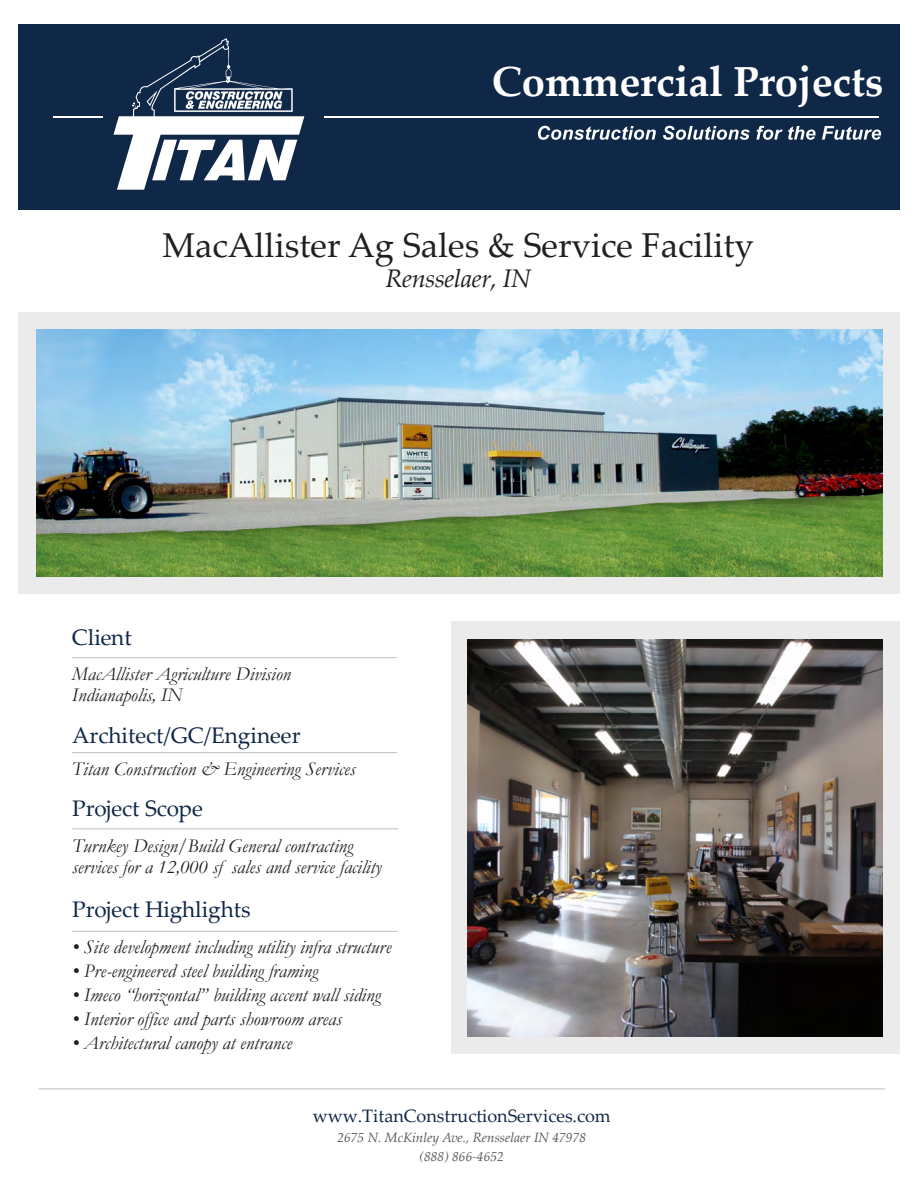
<style>
.page{position:relative;width:918px;height:1188px;background:#fff}
.page>*{position:absolute;margin:0;border:0;box-sizing:border-box;transform-origin:0 0}
.t1{font:700 42px "Palatino Linotype";letter-spacing:-.005em;color:#fff}
.t2{font:34.5px "Palatino Linotype";color:#231f20}
.t3{font:italic 25.5px "Palatino Linotype";letter-spacing:-.015em;color:#231f20}
.t4{font:22.5px "Palatino Linotype";color:#102847}
.t5{font:italic 19.5px/21px "Garamond";color:#231f20}
.t6{font:18px "Palatino Linotype";color:#102847}
.t7{font:italic 13.5px/19.5px "Palatino Linotype";color:#565656;text-align:center}
</style>
<div class="page">
<hr style="left:72px;top:752px;width:325px;height:1px;background:#c0c0c0">
<hr style="left:39px;top:1089px;width:846px;height:1px;background:#c0c0c0">
<div style="left:19px;top:24px;width:881px;height:186px;background:#102847"></div>
<hr style="left:72px;top:657px;width:325px;height:1px;background:#c0c0c0">
<hr style="left:72px;top:829px;width:326px;height:1px;background:#c0c0c0">
<hr style="left:72px;top:931px;width:326px;height:1px;background:#c0c0c0">
<div style="left:19px;top:312px;width:881px;height:282px;background:#ebebec"></div>
<div style="left:451px;top:622px;width:449px;height:432px;background:#ebebec"></div>
<svg style="left:113px;top:38px;width:191px;height:152px"></svg>
<hr style="left:54px;top:116px;width:49px;height:2px;background:#fff">
<hr style="left:325px;top:116px;width:554px;height:2px;background:#fff">
<svg style="left:538px;top:126px;width:118px;height:14px"></svg>
<svg style="left:663px;top:126px;width:87px;height:14px"></svg>
<svg style="left:756px;top:126px;width:60px;height:14px"></svg>
<svg style="left:822px;top:126px;width:59px;height:14px"></svg>
<img style="left:36px;top:330px;width:847px;height:246px">
<img style="left:468px;top:639px;width:415px;height:398px">
<h1 class="t1" style="left:492px;top:52px;width:393px">Commercial Projects</h1>
<h2 class="t2" style="left:163px;top:221px;width:593px">MacAllister Ag Sales &amp; Service Facility</h2>
<h3 class="t3" style="left:386px;top:260px;width:147px">Rensselaer, IN</h3>
<p class="t4" style="left:72px;top:622px;width:61px">Client</p>
<p class="t5" style="left:72px;top:663px;width:221px">MacAllister Agriculture Division<br>Indianapolis, IN</p>
<p class="t4" style="left:72px;top:720px;width:230px">Architect/GC/Engineer</p>
<p class="t5" style="left:72px;top:758px;width:285px">Titan Construction &amp; Engineering Services</p>
<p class="t4" style="left:72px;top:793px;width:132px">Project Scope</p>
<p class="t5" style="left:72px;top:835px;width:311px">Turnkey Design/Build General contracting services for a 12,000 sf sales and service facility</p>
<p class="t4" style="left:72px;top:894px;width:180px">Project Highlights</p>
<p class="t5" style="left:72px;top:936px;width:321px">• Site development including utility infra structure</p>
<p class="t5" style="left:72px;top:960px;width:247px">• Pre-engineered steel building framing</p>
<p class="t5" style="left:72px;top:984px;width:310px">• Imeco “horizontal” building accent wall siding</p>
<p class="t5" style="left:72px;top:1008px;width:271px">• Interior office and parts showroom areas</p>
<p class="t5" style="left:72px;top:1032px;width:222px">• Architectural canopy at entrance</p>
<p class="t6" style="left:313px;top:1103px;width:300px">www.TitanConstructionServices.com</p>
<p class="t7" style="left:337px;top:1127px;width:250px">2675 N. McKinley Ave., Rensselaer IN 47978 (888) 866-4652</p>
</div>
